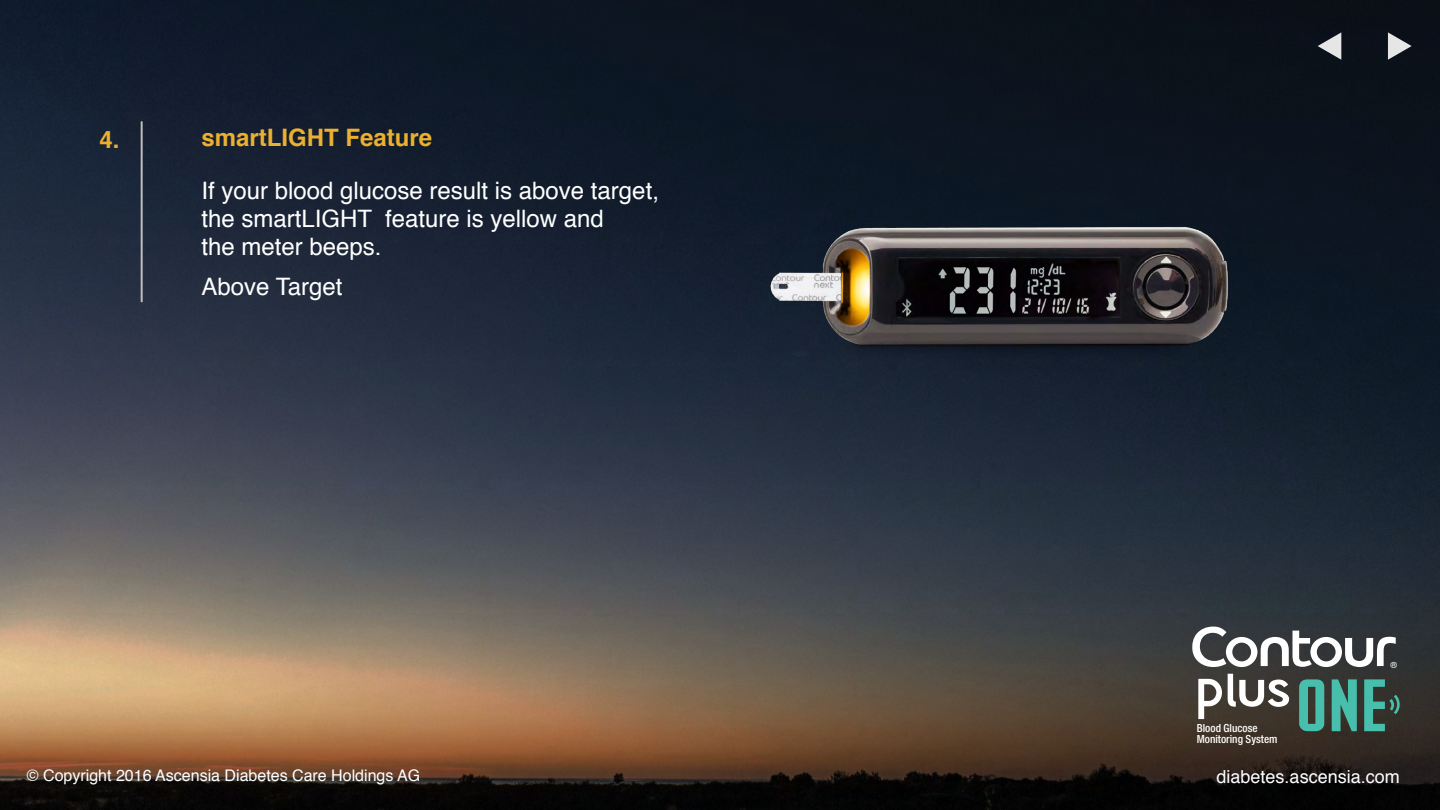
<style>
.page{position:relative;width:1440px;height:810px;background:#fff}
.page>*{position:absolute;margin:0;border:0;box-sizing:border-box;transform-origin:0 0}
.t1{font:24px/28px "Helvetica";color:#fff}
.t2{font:700 24px "Helvetica";color:#ebb02f}
.t3{font:18px "Helvetica";color:#fff}
.t4{font:16px "Helvetica";color:#fff}
.t5{font:500 16px "CF Helvetica Cond";color:#fff}
.t6{font:500 12px/11px "CF Helvetica Cond";color:#fff}
</style>
<div class="page">
<img style="left:0;top:0;width:1440px;height:810px">
<svg style="left:1192px;top:626px;width:204px;height:41px"></svg>
<svg style="left:1228px;top:673px;width:61px;height:34px"></svg>
<svg style="left:1198px;top:678px;width:24px;height:41px"></svg>
<svg style="left:1299px;top:679px;width:25px;height:52px"></svg>
<svg style="left:1332px;top:679px;width:25px;height:52px"></svg>
<svg style="left:1364px;top:679px;width:36px;height:52px;background:#3c6d62"></svg>
<svg style="left:1318px;top:32px;width:23px;height:28px"></svg>
<svg style="left:1388px;top:32px;width:24px;height:28px"></svg>
<hr style="left:141px;top:121px;width:2px;height:181px;background:#bebebe">
<img style="left:770px;top:191px;width:508px;height:191px">
<p class="t2" style="left:99px;top:120px;width:22px">4.</p>
<p class="t2" style="left:201px;top:118px;width:232px">smartLIGHT Feature</p>
<p class="t1" style="left:201px;top:177px;width:459px">If your blood glucose result is above target, the smartLIGHT feature is yellow and<br>the meter beeps.</p>
<p class="t1" style="left:201px;top:273px;width:142px">Above Target</p>
<p class="t6" style="left:1197px;top:722px;width:82px">Blood Glucose<br>Monitoring System</p>
<p class="t5" style="left:1390px;top:660px;width:9px">®</p>
<p class="t4" style="left:27px;top:763px;width:395px">© Copyright 2016 Ascensia Diabetes Care Holdings AG</p>
<p class="t3" style="left:1217px;top:762px;width:185px">diabetes.ascensia.com</p>
</div>
